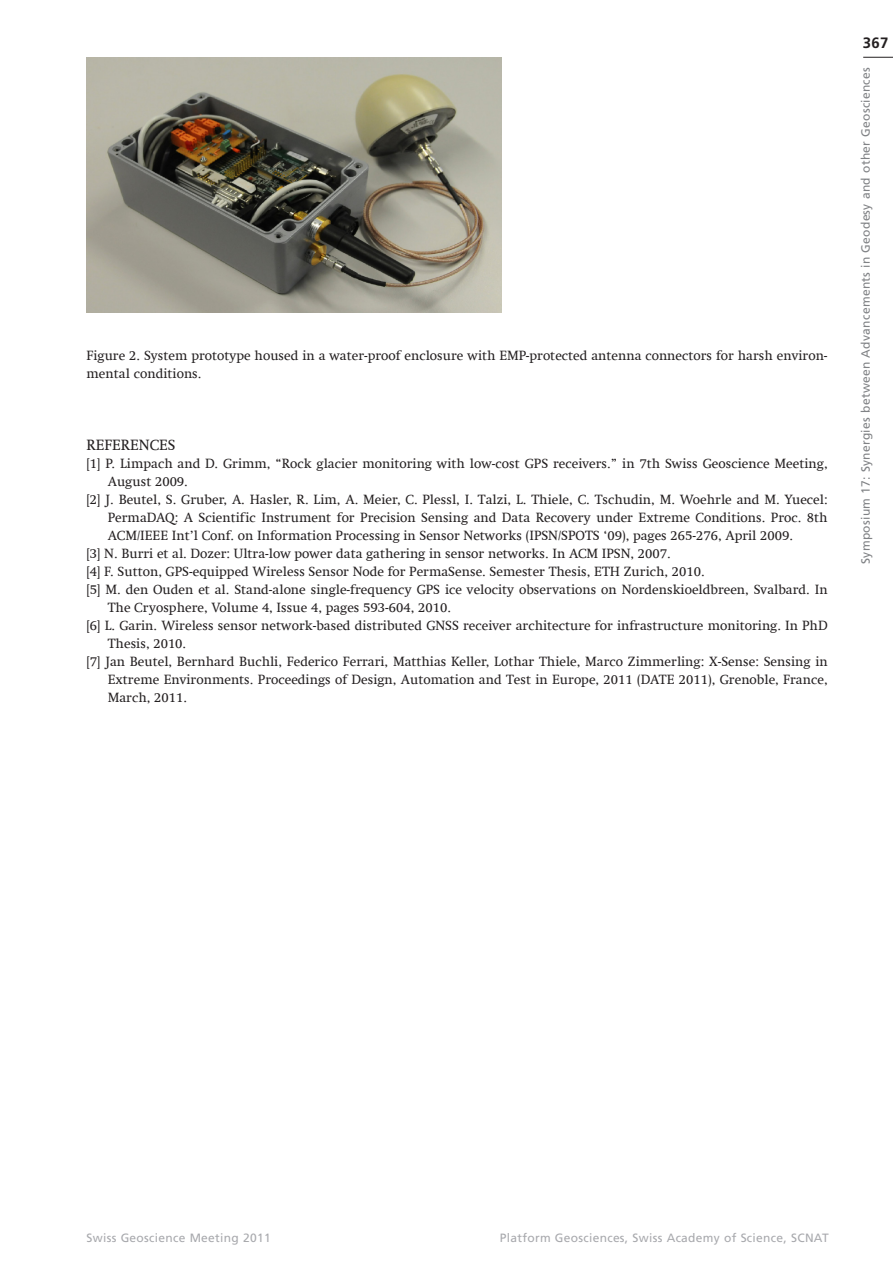
<style>
.page{position:relative;width:893px;height:1263px;background:#fff}
.page>*{position:absolute;margin:0;border:0;box-sizing:border-box;transform-origin:0 0}
.t1{font:15px "Swift Com";color:#231f20}
.t2{font:700 15px "Frutiger";color:#231f20}
.t3{font:13.5px/18px "Swift Com";color:#231f20}
.t4{font:12px "Frutiger LT Com";letter-spacing:.025em;color:#a8a9ad}
.t5{font:12px "Frutiger LT Com";letter-spacing:.025em;color:#808285}
</style>
<div class="page">
<hr style="left:863px;top:57px;width:30px;height:1px;background:#231f20">
<img style="left:87px;top:57px;width:414px;height:255px">
<p class="t3" style="left:87px;top:346px;width:743px">Figure 2. System prototype housed in a water-proof enclosure with EMP-protected antenna connectors for harsh environ&shy;mental conditions.</p>
<p class="t1" style="left:87px;top:436px;width:90px">REFERENCES</p>
<p class="t3" style="left:87px;top:454px;width:743px">[1] P. Limpach and D. Grimm, “Rock glacier monitoring with low-cost GPS receivers.” in 7th Swiss Geoscience Meeting,</p>
<p class="t3" style="left:108px;top:472px;width:82px">August 2009.</p>
<p class="t3" style="left:87px;top:490px;width:743px">[2] J. Beutel, S. Gruber, A. Hasler, R. Lim, A. Meier, C. Plessl, I. Talzi, L. Thiele, C. Tschudin, M. Woehrle and M. Yuecel:</p>
<p class="t3" style="left:108px;top:508px;width:721px">PermaDAQ: A Scientific Instrument for Precision Sensing and Data Recovery under Extreme Conditions. Proc. 8th</p>
<p class="t3" style="left:108px;top:526px;width:687px">ACM/IEEE Int’l Conf. on Information Processing in Sensor Networks (IPSN/SPOTS ‘09), pages 265-276, April 2009.</p>
<p class="t3" style="left:87px;top:544px;width:586px">[3] N. Burri et al. Dozer: Ultra-low power data gathering in sensor networks. In ACM IPSN, 2007.</p>
<p class="t3" style="left:87px;top:562px;width:620px">[4] F. Sutton, GPS-equipped Wireless Sensor Node for PermaSense. Semester Thesis, ETH Zurich, 2010.</p>
<p class="t3" style="left:87px;top:580px;width:743px">[5] M. den Ouden et al. Stand-alone single-frequency GPS ice velocity observations on Nordenskioeldbreen, Svalbard. In</p>
<p class="t3" style="left:108px;top:598px;width:345px">The Cryosphere, Volume 4, Issue 4, pages 593-604, 2010.</p>
<p class="t3" style="left:87px;top:616px;width:743px">[6] L. Garin. Wireless sensor network-based distributed GNSS receiver architecture for infrastructure monitoring. In PhD</p>
<p class="t3" style="left:108px;top:634px;width:80px">Thesis, 2010.</p>
<p class="t3" style="left:87px;top:652px;width:743px">[7] Jan Beutel, Bernhard Buchli, Federico Ferrari, Matthias Keller, Lothar Thiele, Marco Zimmerling: X-Sense: Sensing in</p>
<p class="t3" style="left:108px;top:670px;width:721px">Extreme Environments. Proceedings of Design, Automation and Test in Europe, 2011 (DATE 2011), Grenoble, France,</p>
<p class="t3" style="left:108px;top:688px;width:81px">March, 2011.</p>
<p class="t2" style="left:863px;top:34px;width:27px">367</p>
<p class="t5" style="left:858px;top:564px;width:498px;rotate:-90deg">Symposium 17: Synergies between Advancements in Geodesy and other Geosciences</p>
<p class="t4" style="left:87px;top:1231px;width:186px">Swiss Geoscience Meeting 2011</p>
<p class="t4" style="left:500px;top:1231px;width:330px">Platform Geosciences, Swiss Academy of Science, SCNAT</p>
</div>
